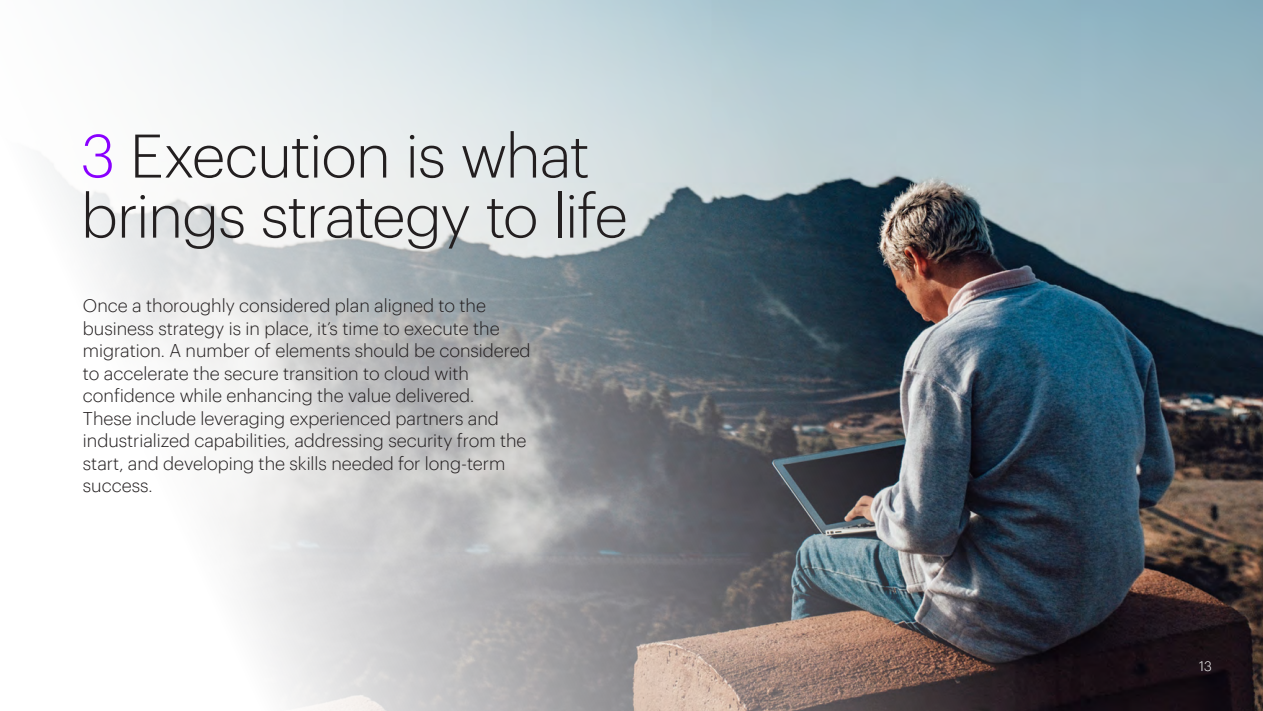
<style>
.page{position:relative;width:1263px;height:711px;background:#fff}
.page>*{position:absolute;margin:0;border:0;box-sizing:border-box;transform-origin:0 0}
.t1{font:300 60px/60px "Graphik";letter-spacing:-.025em;color:#231f20}
.Body{font:300 18px/22.5px "Graphik";letter-spacing:-.005em;color:#231f20}
.t2{font:300 13.5px "Graphik";color:#fff}
.s1{color:#8900ff}
</style>
<div class="page">
<img style="left:1188px;top:0;width:75px;height:710px">
<img style="left:52px;top:0;width:1136px;height:710px">
<p class="t1" style="left:81px;top:121px;width:549px"><span class="s1">3</span> Execution is what brings strategy to life</p>
<p class="Body" style="left:83px;top:293px;width:449px">Once a thoroughly considered plan aligned to the business strategy is in place, it’s time to execute the migration. A number of elements should be considered to accelerate the secure transition to cloud with confidence while enhancing the value delivered.<br>These include leveraging experienced partners and industrialized capabilities, addressing security from the start, and developing the skills needed for long-term success.</p>
<p class="t2" style="left:1199px;top:655px;width:14px">13</p>
</div>
